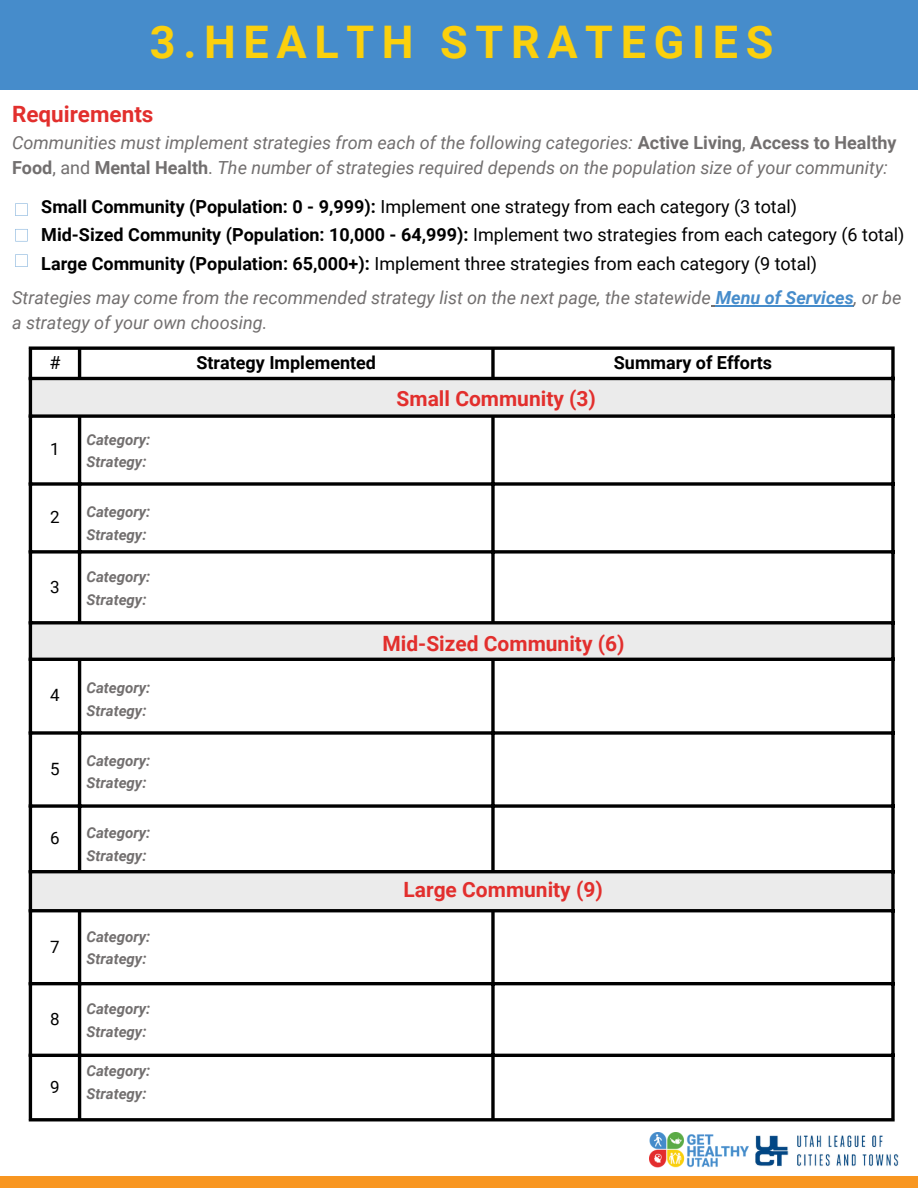
<style>
.page{position:relative;width:918px;height:1188px;background:#fff}
.page>*{position:absolute;margin:0;border:0;box-sizing:border-box;transform-origin:0 0}
.t1{font:700 45px "Roboto";letter-spacing:.17em;color:#fbd00d}
.t2{font:700 22.5px "Roboto";color:#e22f2d}
.t3{font:700 21px "Roboto";color:#e22f2d}
.t4{font:italic 18px/24.8px "Roboto";color:#726f6f}
.t5{font:18px/28.2px "Roboto";color:#000}
.t6{font:700 18px "Roboto";color:#000}
.t7{font:16.95px "Roboto";color:#000}
.t8{font:italic 700 15px/22.5px "Roboto";color:#726f6f}
.s1{font-weight:700;font-style:normal}
.s2{font-style:normal}
.s3{font-weight:700}
.s4{font-weight:700;color:#468ccb}
</style>
<div class="page">
<div style="left:0;top:1176px;width:918px;height:12px;background:#f89621"></div>
<div style="left:0;top:0;width:918px;height:90px;background:#468ccb"></div>
<svg style="left:32px;top:380px;width:859px;height:529px"></svg>
<hr style="left:29px;top:350px;width:3px;height:768px;background:#000">
<hr style="left:78px;top:350px;width:3px;height:27px;background:#000">
<hr style="left:78px;top:418px;width:3px;height:203px;background:#000">
<hr style="left:78px;top:661px;width:3px;height:209px;background:#000">
<hr style="left:78px;top:912px;width:3px;height:206px;background:#000">
<svg style="left:491px;top:350px;width:4px;height:27px"></svg>
<svg style="left:491px;top:418px;width:4px;height:203px"></svg>
<svg style="left:491px;top:661px;width:4px;height:209px"></svg>
<svg style="left:491px;top:912px;width:4px;height:206px"></svg>
<svg style="left:891px;top:350px;width:4px;height:768px;background:#262626"></svg>
<svg style="left:29px;top:346px;width:866px;height:4px;background:#272727"></svg>
<hr style="left:29px;top:377px;width:866px;height:3px;background:#000">
<svg style="left:32px;top:414px;width:863px;height:4px;background:#242424"></svg>
<svg style="left:32px;top:482px;width:863px;height:4px;background:#262626"></svg>
<svg style="left:32px;top:550px;width:863px;height:4px;background:#262626"></svg>
<hr style="left:29px;top:621px;width:866px;height:3px;background:#000">
<hr style="left:29px;top:658px;width:866px;height:3px;background:#000">
<svg style="left:32px;top:731px;width:863px;height:4px;background:#262626"></svg>
<svg style="left:32px;top:804px;width:863px;height:4px;background:#262626"></svg>
<hr style="left:29px;top:870px;width:866px;height:3px;background:#000">
<hr style="left:29px;top:909px;width:866px;height:3px;background:#000">
<hr style="left:29px;top:982px;width:866px;height:3px;background:#000">
<hr style="left:29px;top:1054px;width:866px;height:3px;background:#000">
<hr style="left:29px;top:1118px;width:866px;height:3px;background:#000">
<svg style="left:15px;top:203px;width:13px;height:13px"></svg>
<svg style="left:15px;top:229px;width:13px;height:12px"></svg>
<svg style="left:15px;top:254px;width:13px;height:13px"></svg>
<hr style="left:716px;top:306px;width:138px;height:1px;background:#468ccb">
<img style="left:649px;top:1133px;width:99px;height:35px">
<img style="left:755px;top:1135px;width:144px;height:32px">
<h1 class="t1" style="left:150px;top:16px;width:625px">3.HEALTH STRATEGIES</h1>
<p class="t2" style="left:12px;top:102px;width:143px">Requirements</p>
<p class="t4" style="left:12px;top:131px;width:886px">Communities must implement strategies from each of the following categories: <span class="s1">Active Living</span><span class="s2">,</span> <span class="s1">Access to Healthy<br>Food</span><span class="s2">, and</span> <span class="s1">Mental Health</span><span class="s2">.</span> The number of strategies required depends on the population size of your community:</p>
<p class="t5" style="left:41px;top:193px;width:865px"><span class="s3">Small Community (Population: 0 - 9,999):</span> Implement one strategy from each category (3 total)<br><span class="s3">Mid-Sized Community (Population: 10,000 - 64,999):</span> Implement two strategies from each category (6 total)<br><span class="s3">Large Community (Population: 65,000+):</span> Implement three strategies from each category (9 total)</p>
<p class="t4" style="left:12px;top:286px;width:891px">Strategies may come from the recommended strategy list on the next page, the statewide <span class="s4">Menu of Services</span>, or be a strategy of your own choosing.</p>
<p class="t5" style="left:49px;top:349px;width:13px">#</p>
<p class="t6" style="left:196px;top:352px;width:181px">Strategy Implemented</p>
<p class="t6" style="left:614px;top:352px;width:160px">Summary of Efforts</p>
<p class="t7" style="left:50px;top:440px;width:11px">1</p>
<p class="t7" style="left:50px;top:507px;width:11px">2</p>
<p class="t7" style="left:50px;top:577px;width:11px">3</p>
<p class="t8" style="left:86px;top:428px;width:65px">Category:<br>Strategy:</p>
<p class="t8" style="left:86px;top:501px;width:65px">Category:<br>Strategy:</p>
<p class="t8" style="left:86px;top:566px;width:65px">Category:<br>Strategy:</p>
<p class="t7" style="left:50px;top:685px;width:11px">4</p>
<p class="t7" style="left:50px;top:759px;width:11px">5</p>
<p class="t7" style="left:50px;top:829px;width:11px">6</p>
<p class="t7" style="left:50px;top:937px;width:11px">7</p>
<p class="t7" style="left:50px;top:1009px;width:11px">8</p>
<p class="t7" style="left:50px;top:1077px;width:11px">9</p>
<p class="t8" style="left:86px;top:677px;width:65px">Category:<br>Strategy:</p>
<p class="t8" style="left:86px;top:749px;width:65px">Category:<br>Strategy:</p>
<p class="t8" style="left:86px;top:822px;width:65px">Category:<br>Strategy:</p>
<p class="t8" style="left:86px;top:926px;width:65px">Category:<br>Strategy:</p>
<p class="t8" style="left:86px;top:998px;width:65px">Category:<br>Strategy:</p>
<p class="t8" style="left:86px;top:1060px;width:65px">Category:<br>Strategy:</p>
<p class="t3" style="left:397px;top:387px;width:201px">Small Community (3)</p>
<p class="t3" style="left:382px;top:632px;width:244px">Mid-Sized Community (6)</p>
<p class="t3" style="left:403px;top:877px;width:201px">Large Community (9)</p>
</div>
